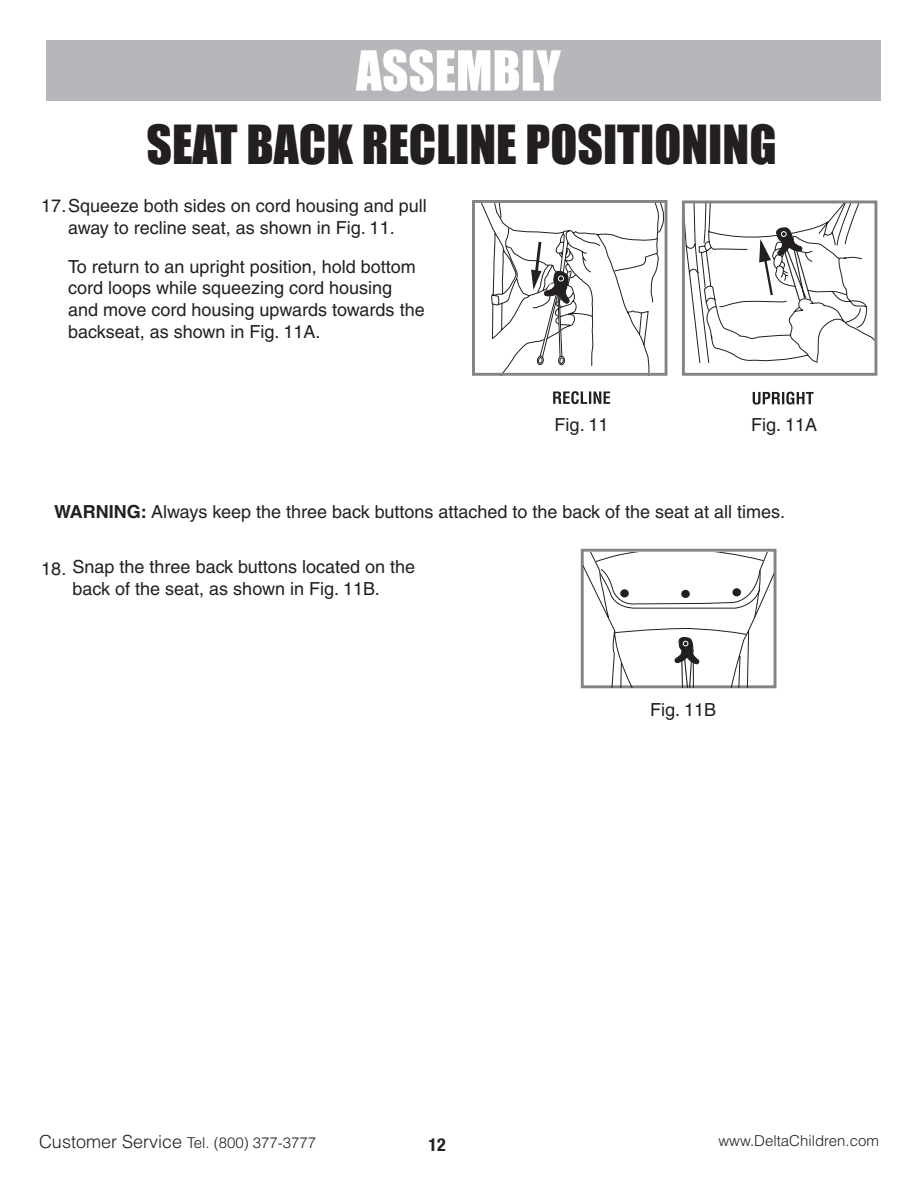
<style>
.page{position:relative;width:918px;height:1188px;background:#fff}
.page>*{position:absolute;margin:0;border:0;box-sizing:border-box;transform-origin:0 0}
.t1{font:51px "Impact";color:#fff}
.t2{font:49.5px "Impact";color:#231f20}
.t3{font:18px/21.6px "Helvetica";color:#231f20}
.t4{font:700 condensed 18px "Helvetica Neue";color:#231f20}
.t5{font:300 15px "Helvetica";color:#231f20}
.s1{font-weight:700}
.s2{font-size:18px}
</style>
<div class="page">
<svg style="left:753px;top:392px;width:61px;height:13px"></svg>
<svg style="left:553px;top:391px;width:57px;height:13px"></svg>
<svg style="left:481px;top:204px;width:182px;height:168px"></svg>
<svg style="left:686px;top:203px;width:192px;height:160px"></svg>
<div style="left:682px;top:200px;width:195px;height:176px;border:3px solid #828487"></div>
<div style="left:472px;top:200px;width:195px;height:176px;border:3px solid #828487"></div>
<div style="left:46px;top:40px;width:835px;height:61px;background:#b6b7bb"></div>
<div style="left:581px;top:549px;width:196px;height:139px;border:3px solid #828487"></div>
<svg style="left:584px;top:552px;width:190px;height:135px"></svg>
<h1 class="t1" style="left:356px;top:39px;width:206px">ASSEMBLY</h1>
<h2 class="t2" style="left:146px;top:114px;width:632px">SEAT BACK RECLINE POSITIONING</h2>
<p class="t3" style="left:41px;top:195px;width:387px">17.Squeeze both sides on cord housing and pull</p>
<p class="t3" style="left:68px;top:217px;width:328px">away to recline seat, as shown in Fig. 11.</p>
<p class="t3" style="left:68px;top:256px;width:358px">To return to an upright position, hold bottom cord loops while squeezing cord housing and move cord housing upwards towards the backseat, as shown in Fig. 11A.</p>
<p class="t3" style="left:555px;top:414px;width:55px">Fig. 11</p>
<p class="t3" style="left:751px;top:414px;width:67px">Fig. 11A</p>
<p class="t3" style="left:54px;top:501px;width:733px"><span class="s1">WARNING:</span> Always keep the three back buttons attached to the back of the seat at all times.</p>
<p class="t3" style="left:41px;top:556px;width:375px">18. Snap the three back buttons located on the</p>
<p class="t3" style="left:73px;top:577px;width:309px">back of the seat, as shown in Fig. 11B.</p>
<p class="t3" style="left:650px;top:698px;width:67px">Fig. 11B</p>
<p class="t5" style="left:39px;top:1134px;width:279px"><span class="s2">Customer Service</span> Tel. (800) 377-3777</p>
<p class="t5" style="left:718px;top:1131px;width:162px">www.DeltaChildren.com</p>
<p class="t4" style="left:428px;top:1130px;width:19px">12</p>
</div>
